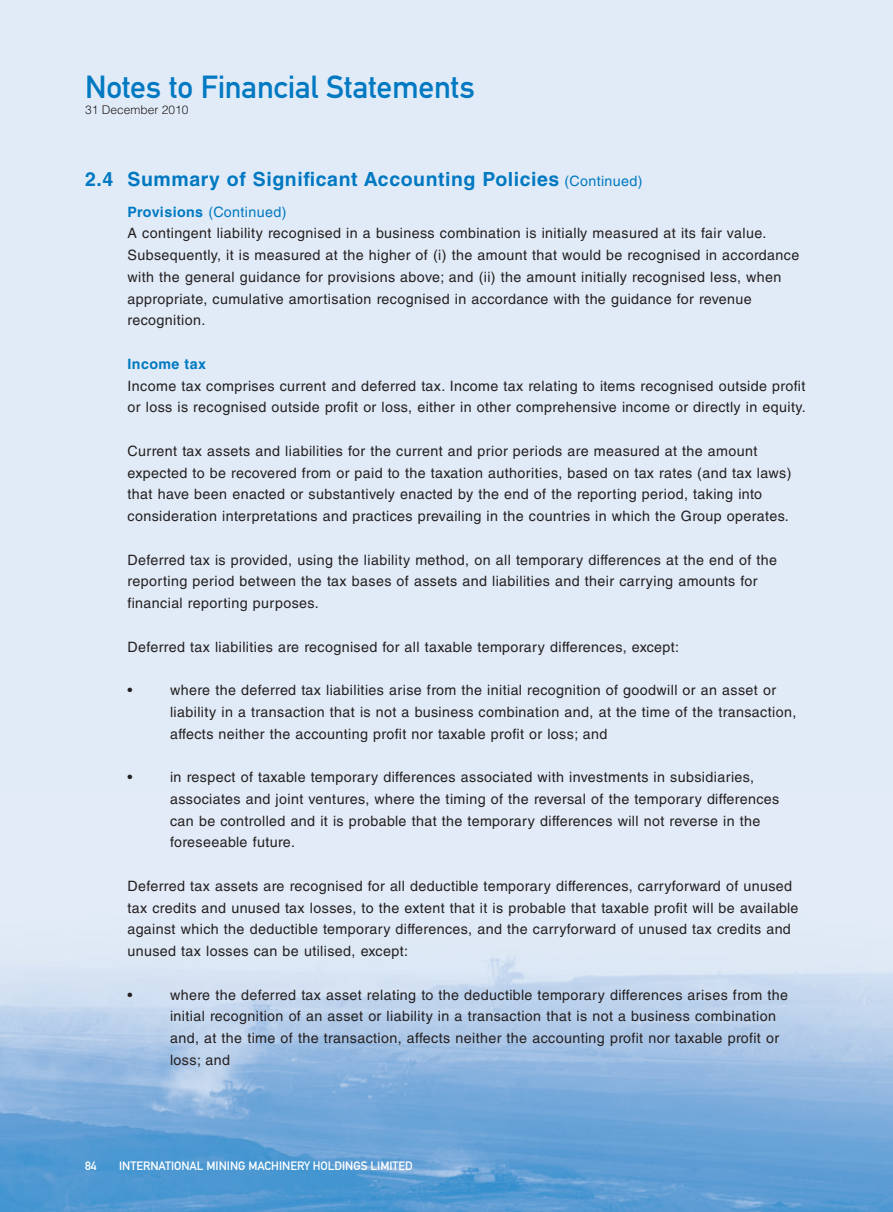
<style>
.page{position:relative;width:893px;height:1212px;background:#e1ebf7}
.page>*{position:absolute;margin:0;border:0;box-sizing:border-box;transform-origin:0 0}
.t1{font:31.5px "DIN Mittelschrift Std";letter-spacing:-.01em;color:#0079c2}
.t2{font:700 19.5px "Helvetica LT Std";letter-spacing:.03em;color:#0079c2}
.t3{font:14.25px/21.8px "Helvetica LT Std";letter-spacing:.03em;color:#231f20}
.t4{font:700 14.25px "Helvetica LT Std";letter-spacing:.03em;color:#0079c2}
.t5{font:12px "DIN Mittelschrift Std";color:#fff}
.t6{font:300 12px "Helvetica LT Std";color:#231f20}
.s1{font-weight:400;font-size:14.25px}
.s2{font-weight:700;color:#0079c2}
.s3{color:#0079c2}
</style>
<div class="page">
<img style="left:0;top:955px;width:893px;height:257px">
<h1 class="t1" style="left:85px;top:69px;width:391px">Notes to Financial Statements</h1>
<p class="t6" style="left:85px;top:102px;width:105px">31 December 2010</p>
<h2 class="t2" style="left:85px;top:168px;width:559px">2.4 Summary of Significant Accounting Policies <span class="s1">(Continued)</span></h2>
<p class="t3" style="left:128px;top:201px;width:673px"><span class="s2">Provisions</span> <span class="s3">(Continued)<br></span>A contingent liability recognised in a business combination is initially measured at its fair value.<br>Subsequently, it is measured at the higher of (i) the amount that would be recognised in accordance with the general guidance for provisions above; and (ii) the amount initially recognised less, when appropriate, cumulative amortisation recognised in accordance with the guidance for revenue recognition.</p>
<p class="t4" style="left:128px;top:355px;width:80px">Income tax</p>
<p class="t3" style="left:128px;top:375px;width:680px">Income tax comprises current and deferred tax. Income tax relating to items recognised outside profit or loss is recognised outside profit or loss, either in other comprehensive income or directly in equity.</p>
<p class="t3" style="left:128px;top:440px;width:665px">Current tax assets and liabilities for the current and prior periods are measured at the amount expected to be recovered from or paid to the taxation authorities, based on tax rates (and tax laws) that have been enacted or substantively enacted by the end of the reporting period, taking into consideration interpretations and practices prevailing in the countries in which the Group operates.</p>
<p class="t3" style="left:128px;top:549px;width:651px">Deferred tax is provided, using the liability method, on all temporary differences at the end of the reporting period between the tax bases of assets and liabilities and their carrying amounts for financial reporting purposes.</p>
<p class="t3" style="left:128px;top:636px;width:553px">Deferred tax liabilities are recognised for all taxable temporary differences, except:</p>
<p class="t3" style="left:128px;top:679px;width:6px">•</p>
<p class="t3" style="left:170px;top:679px;width:628px">where the deferred tax liabilities arise from the initial recognition of goodwill or an asset or liability in a transaction that is not a business combination and, at the time of the transaction, affects neither the accounting profit nor taxable profit or loss; and</p>
<p class="t3" style="left:128px;top:766px;width:6px">•</p>
<p class="t3" style="left:170px;top:766px;width:611px">in respect of taxable temporary differences associated with investments in subsidiaries, associates and joint ventures, where the timing of the reversal of the temporary differences can be controlled and it is probable that the temporary differences will not reverse in the foreseeable future.</p>
<p class="t3" style="left:128px;top:875px;width:672px">Deferred tax assets are recognised for all deductible temporary differences, carryforward of unused tax credits and unused tax losses, to the extent that it is probable that taxable profit will be available against which the deductible temporary differences, and the carryforward of unused tax credits and unused tax losses can be utilised, except:</p>
<p class="t3" style="left:128px;top:984px;width:6px">•</p>
<p class="t3" style="left:170px;top:984px;width:620px">where the deferred tax asset relating to the deductible temporary differences arises from the initial recognition of an asset or liability in a transaction that is not a business combination and, at the time of the transaction, affects neither the accounting profit nor taxable profit or loss; and</p>
<p class="t5" style="left:85px;top:1158px;width:13px">84</p>
<p class="t5" style="left:119px;top:1158px;width:295px">INTERNATIONAL MINING MACHINERY HOLDINGS LIMITED</p>
</div>
